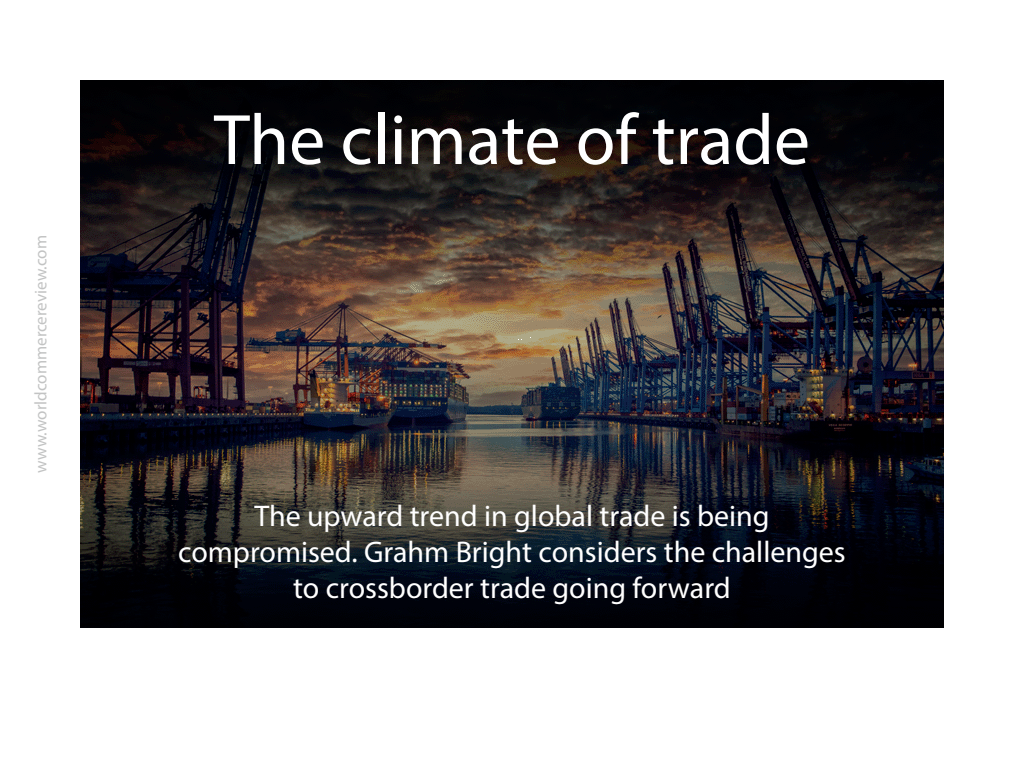
<style>
.page{position:relative;width:1024px;height:768px;background:#fff}
.page>*{position:absolute;margin:0;border:0;box-sizing:border-box;transform-origin:0 0}
.Headline{font:72px "Myriad Pro";color:#fff}
.Intro{font:30px/36px "Myriad Pro";color:#fff;text-align:center}
.t1{font:17px "Myriad Pro";color:#c2c3c3}
</style>
<div class="page">
<img style="left:80px;top:80px;width:864px;height:548px">
<p class="t1" style="left:30px;top:473px;width:239px;rotate:-90deg">www.worldcommercereview.com</p>
<p class="Headline" style="left:214px;top:95px;width:598px">The climate of trade</p>
<p class="Intro" style="left:178px;top:497px;width:669px">The upward trend in global trade is being compromised. Grahm Bright considers the challenges to crossborder trade going forward</p>
</div>
